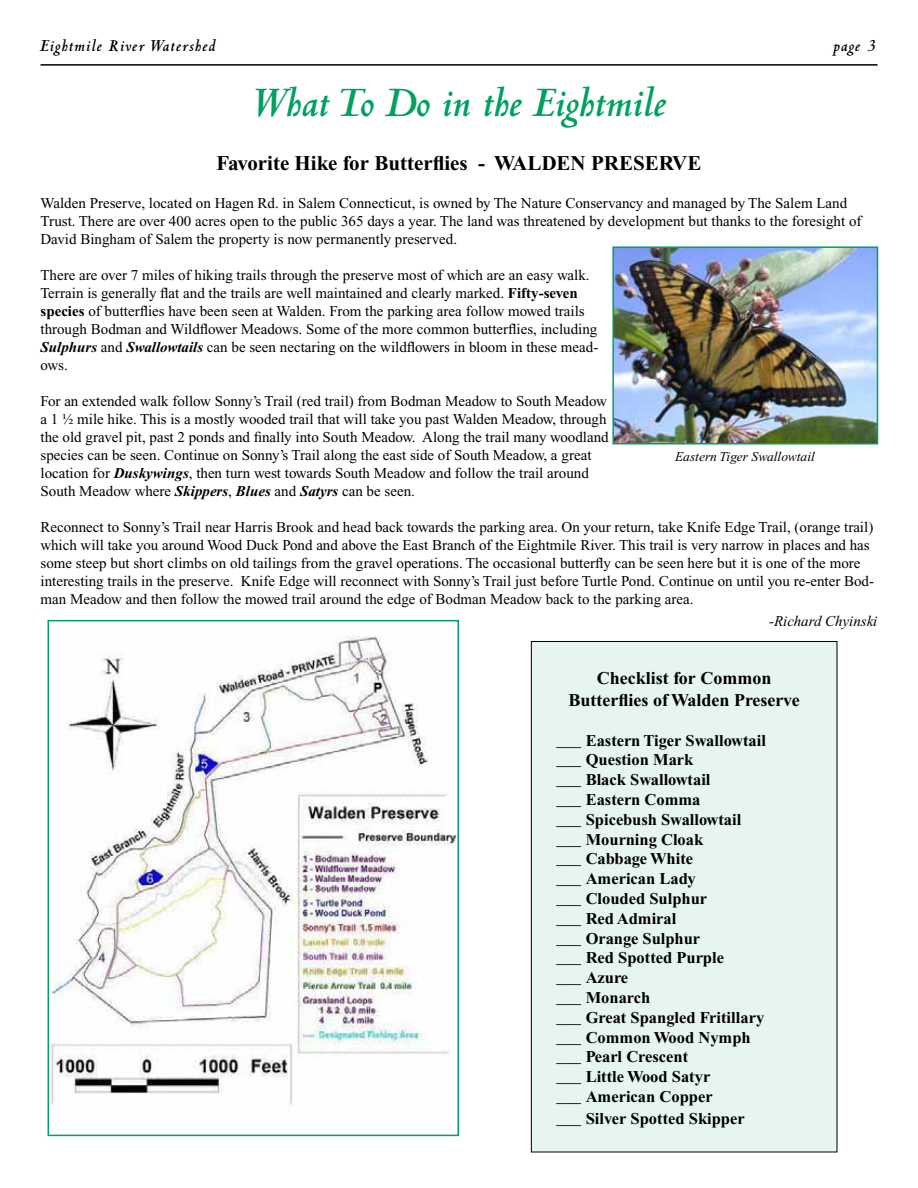
<style>
.page{position:relative;width:918px;height:1188px;background:#fff}
.page>*{position:absolute;margin:0;border:0;box-sizing:border-box;transform-origin:0 0}
.t1{font:italic 700 45px "Centaur";color:#00a160}
.t2{font:700 21px "Times New Roman";color:#000}
.t3{font:700 18px/21.6px "Times New Roman";color:#000;text-align:center}
.t4{font:italic 700 18px "Centaur";letter-spacing:.06em;color:#000}
.t5{font:700 16.5px/19.8px "Times New Roman";color:#000}
.t6{font:15px/18px "Times New Roman";color:#000}
.t7{font:italic 15px "Times New Roman";color:#000}
.t8{font:italic 13.5px "Times New Roman";color:#000}
.s1{font-weight:700}
.s2{font-weight:700;font-style:italic}
</style>
<div class="page">
<hr style="left:40px;top:64px;width:838px;height:2px;background:#000">
<div style="left:531px;top:642px;width:306px;height:510px;background:#e6f6ef"></div>
<div style="left:531px;top:641px;width:306px;height:511px;border:1px solid #000"></div>
<img style="left:51px;top:635px;width:405px;height:470px">
<div style="left:48px;top:620px;width:411px;height:516px;border:2px solid #00a160"></div>
<img style="left:615px;top:249px;width:260px;height:193px">
<div style="left:612px;top:246px;width:266px;height:199px;border:2px solid #00a160"></div>
<p class="t4" style="left:40px;top:36px;width:177px">Eightmile River Watershed</p>
<p class="t4" style="left:833px;top:36px;width:44px">page 3</p>
<h1 class="t1" style="left:250px;top:79px;width:417px">What To Do in the Eightmile</h1>
<h2 class="t2" style="left:217px;top:151px;width:486px">Favorite Hike for Butterflies - WALDEN PRESERVE</h2>
<p class="t6" style="left:40px;top:194px;width:823px">Walden Preserve, located on Hagen Rd. in Salem Connecticut, is owned by The Nature Conservancy and managed by The Salem Land<br>Trust. There are over 400 acres open to the public 365 days a year. The land was threatened by development but thanks to the foresight of<br>David Bingham of Salem the property is now permanently preserved.</p>
<p class="t6" style="left:40px;top:266px;width:559px">There are over 7 miles of hiking trails through the preserve most of which are an easy walk.<br>Terrain is generally flat and the trails are well maintained and clearly marked. <span class="s1">Fifty-seven species</span> of butterflies have been seen at Walden. From the parking area follow mowed trails through Bodman and Wildflower Meadows. Some of the more common butterflies, including <span class="s2">Sulphurs</span> and <span class="s2">Swallowtails</span> can be seen nectaring on the wildflowers in bloom in these mead&shy;ows.</p>
<p class="t6" style="left:40px;top:392px;width:570px">For an extended walk follow Sonny’s Trail (red trail) from Bodman Meadow to South Meadow a 1 ½ mile hike. This is a mostly wooded trail that will take you past Walden Meadow, through the old gravel pit, past 2 ponds and finally into South Meadow. Along the trail many woodland species can be seen. Continue on Sonny’s Trail along the east side of South Meadow, a great location for <span class="s2">Duskywings</span>, then turn west towards South Meadow and follow the trail around South Meadow where <span class="s2">Skippers</span>, <span class="s2">Blues</span> and <span class="s2">Satyrs</span> can be seen.</p>
<p class="t6" style="left:40px;top:518px;width:835px">Reconnect to Sonny’s Trail near Harris Brook and head back towards the parking area. On your return, take Knife Edge Trail, (orange trail) which will take you around Wood Duck Pond and above the East Branch of the Eightmile River. This trail is very narrow in places and has some steep but short climbs on old tailings from the gravel operations. The occasional butterfly can be seen here but it is one of the more interesting trails in the preserve. Knife Edge will reconnect with Sonny’s Trail just before Turtle Pond. Continue on until you re-enter Bod&shy;man Meadow and then follow the mowed trail around the edge of Bodman Meadow back to the parking area.</p>
<p class="t7" style="left:769px;top:612px;width:110px">-Richard Chyinski</p>
<p class="t8" style="left:675px;top:449px;width:141px">Eastern Tiger Swallowtail</p>
<p class="t3" style="left:569px;top:668px;width:233px">Checklist for Common<br>Butterflies of Walden Preserve</p>
<p class="t5" style="left:556px;top:730px;width:211px">___ Eastern Tiger Swallowtail ___ Question Mark<br>___ Black Swallowtail<br>___ Eastern Comma<br>___ Spicebush Swallowtail ___ Mourning Cloak<br>___ Cabbage White<br>___ American Lady<br>___ Clouded Sulphur<br>___ Red Admiral<br>___ Orange Sulphur<br>___ Red Spotted Purple<br>___ Azure<br>___ Monarch<br>___ Great Spangled Fritillary ___ Common Wood Nymph ___ Pearl Crescent<br>___ Little Wood Satyr<br>___ American Copper</p>
<p class="t5" style="left:556px;top:1108px;width:190px">___ Silver Spotted Skipper</p>
</div>
